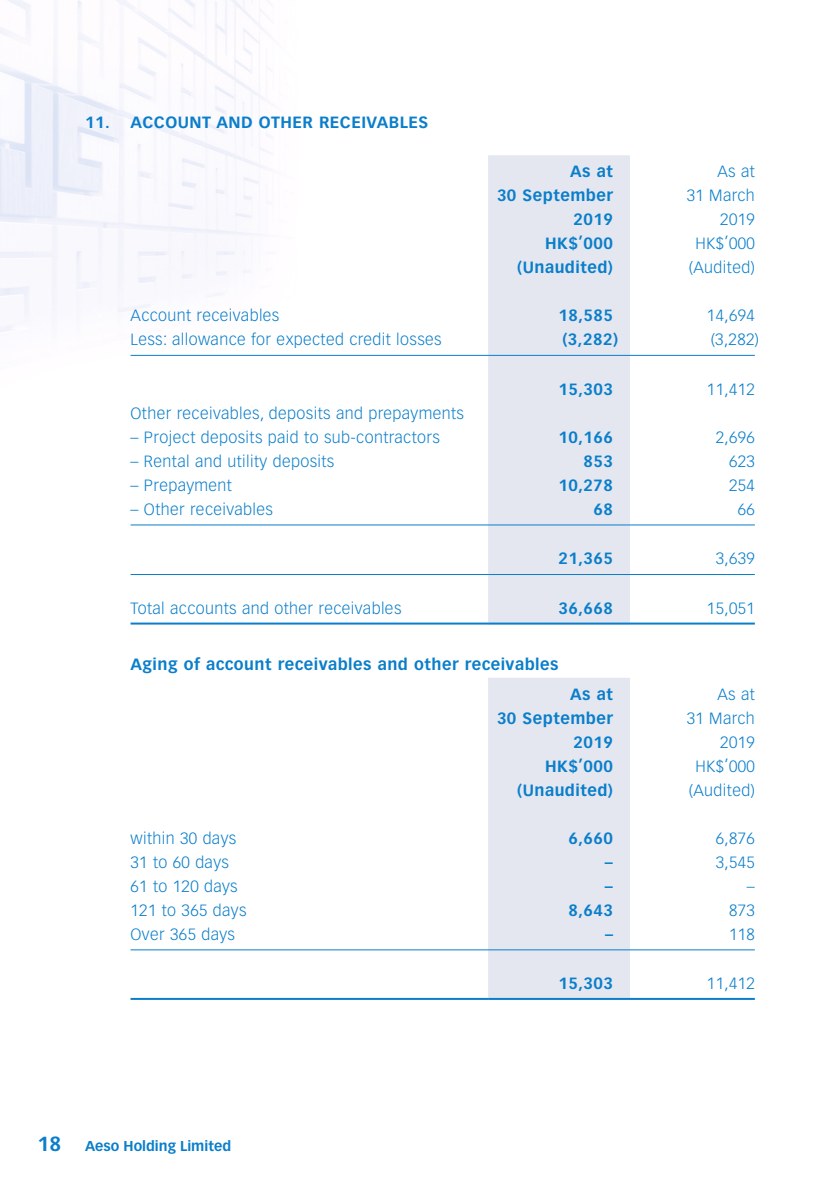
<style>
.page{position:relative;width:840px;height:1191px;background:#fff}
.page>*{position:absolute;margin:0;border:0;box-sizing:border-box;transform-origin:0 0}
.t1{font:300 16px/24px "Vectora LT Std";letter-spacing:.025em;color:#0a7eca;text-align:right}
.t2{font:700 16px/24px "Vectora LT Std";letter-spacing:.03em;color:#0a7eca;text-align:right}
.t3{font:700 14px "Vectora LT Std";color:#0a7eca}
.s1{font-size:20px}
</style>
<div class="page">
<img style="left:0;top:0;width:755px;height:1000px">
<div style="left:488px;top:155px;width:141px;height:467px;background:#e4e7f0"></div>
<hr style="left:130px;top:355px;width:358px;height:1px;background:#0a7eca">
<hr style="left:488px;top:355px;width:141px;height:1px;background:#0a7eca">
<hr style="left:629px;top:355px;width:125px;height:1px;background:#0a7eca">
<hr style="left:130px;top:524px;width:358px;height:1px;background:#0a7eca">
<hr style="left:488px;top:524px;width:141px;height:1px;background:#0a7eca">
<hr style="left:629px;top:524px;width:125px;height:1px;background:#0a7eca">
<hr style="left:130px;top:574px;width:358px;height:1px;background:#0a7eca">
<hr style="left:488px;top:574px;width:141px;height:1px;background:#0a7eca">
<hr style="left:629px;top:574px;width:125px;height:1px;background:#0a7eca">
<hr style="left:130px;top:622px;width:358px;height:2px;background:#0a7eca">
<hr style="left:488px;top:622px;width:141px;height:2px;background:#0a7eca">
<hr style="left:629px;top:622px;width:125px;height:2px;background:#0a7eca">
<div style="left:488px;top:677px;width:141px;height:321px;background:#e4e7f0"></div>
<hr style="left:130px;top:949px;width:358px;height:1px;background:#0a7eca">
<hr style="left:488px;top:949px;width:141px;height:1px;background:#0a7eca">
<hr style="left:629px;top:949px;width:125px;height:1px;background:#0a7eca">
<hr style="left:130px;top:998px;width:358px;height:2px;background:#0a7eca">
<hr style="left:488px;top:998px;width:141px;height:2px;background:#0a7eca">
<hr style="left:629px;top:998px;width:125px;height:2px;background:#0a7eca">
<p class="t2" style="left:85px;top:110px;width:344px">11. ACCOUNT AND OTHER RECEIVABLES</p>
<p class="t2" style="left:496px;top:159px;width:117px">As at<br>30 September<br>2019</p>
<p class="t1" style="left:686px;top:160px;width:69px">As at<br>31 March<br>2019</p>
<p class="t2" style="left:545px;top:231px;width:69px">HK$’000</p>
<p class="t1" style="left:695px;top:232px;width:61px">HK$’000</p>
<p class="t2" style="left:517px;top:255px;width:97px">(Unaudited)</p>
<p class="t1" style="left:688px;top:256px;width:67px">(Audited)</p>
<p class="t1" style="left:130px;top:304px;width:150px">Account receivables</p>
<p class="t2" style="left:558px;top:303px;width:56px">18,585</p>
<p class="t1" style="left:706px;top:304px;width:49px">14,694</p>
<p class="t1" style="left:130px;top:328px;width:312px">Less: allowance for expected credit losses</p>
<p class="t2" style="left:562px;top:327px;width:57px">(3,282)</p>
<p class="t1" style="left:710px;top:328px;width:50px">(3,282)</p>
<p class="t2" style="left:558px;top:377px;width:56px">15,303</p>
<p class="t1" style="left:706px;top:377px;width:49px">11,412</p>
<p class="t1" style="left:130px;top:401px;width:335px">Other receivables, deposits and prepayments</p>
<p class="t1" style="left:130px;top:425px;width:311px">– Project deposits paid to sub-contractors</p>
<p class="t2" style="left:558px;top:425px;width:56px">10,166</p>
<p class="t1" style="left:715px;top:425px;width:41px">2,696</p>
<p class="t1" style="left:130px;top:449px;width:205px">– Rental and utility deposits</p>
<p class="t2" style="left:583px;top:449px;width:31px">853</p>
<p class="t1" style="left:728px;top:449px;width:27px">623</p>
<p class="t1" style="left:130px;top:473px;width:103px">– Prepayment</p>
<p class="t2" style="left:558px;top:473px;width:56px">10,278</p>
<p class="t1" style="left:728px;top:473px;width:27px">254</p>
<p class="t1" style="left:130px;top:497px;width:144px">– Other receivables</p>
<p class="t2" style="left:593px;top:497px;width:21px">68</p>
<p class="t1" style="left:737px;top:497px;width:19px">66</p>
<p class="t2" style="left:558px;top:547px;width:56px">21,365</p>
<p class="t1" style="left:715px;top:547px;width:41px">3,639</p>
<p class="t1" style="left:130px;top:596px;width:272px">Total accounts and other receivables</p>
<p class="t2" style="left:558px;top:596px;width:56px">36,668</p>
<p class="t1" style="left:706px;top:596px;width:49px">15,051</p>
<p class="t2" style="left:130px;top:652px;width:429px">Aging of account receivables and other receivables</p>
<p class="t2" style="left:496px;top:682px;width:117px">As at<br>30 September<br>2019</p>
<p class="t1" style="left:686px;top:682px;width:69px">As at<br>31 March<br>2019</p>
<p class="t2" style="left:545px;top:754px;width:69px">HK$’000</p>
<p class="t1" style="left:695px;top:754px;width:61px">HK$’000</p>
<p class="t2" style="left:517px;top:778px;width:97px">(Unaudited)</p>
<p class="t1" style="left:688px;top:778px;width:67px">(Audited)</p>
<p class="t1" style="left:130px;top:826px;width:107px">within 30 days</p>
<p class="t2" style="left:568px;top:826px;width:46px">6,660</p>
<p class="t1" style="left:715px;top:826px;width:41px">6,876</p>
<p class="t1" style="left:130px;top:850px;width:100px">31 to 60 days</p>
<p class="t2" style="left:604px;top:850px;width:9px">–</p>
<p class="t1" style="left:715px;top:850px;width:41px">3,545</p>
<p class="t1" style="left:130px;top:874px;width:108px">61 to 120 days</p>
<p class="t2" style="left:604px;top:874px;width:9px">–</p>
<p class="t1" style="left:746px;top:874px;width:9px">–</p>
<p class="t1" style="left:130px;top:898px;width:117px">121 to 365 days</p>
<p class="t2" style="left:568px;top:898px;width:46px">8,643</p>
<p class="t1" style="left:728px;top:898px;width:27px">873</p>
<p class="t1" style="left:130px;top:922px;width:106px">Over 365 days</p>
<p class="t2" style="left:604px;top:922px;width:9px">–</p>
<p class="t1" style="left:728px;top:922px;width:27px">118</p>
<p class="t2" style="left:558px;top:971px;width:56px">15,303</p>
<p class="t1" style="left:706px;top:972px;width:49px">11,412</p>
<p class="t3" style="left:37px;top:1137px;width:195px"><span class="s1">18</span> Aeso Holding Limited</p>
</div>
